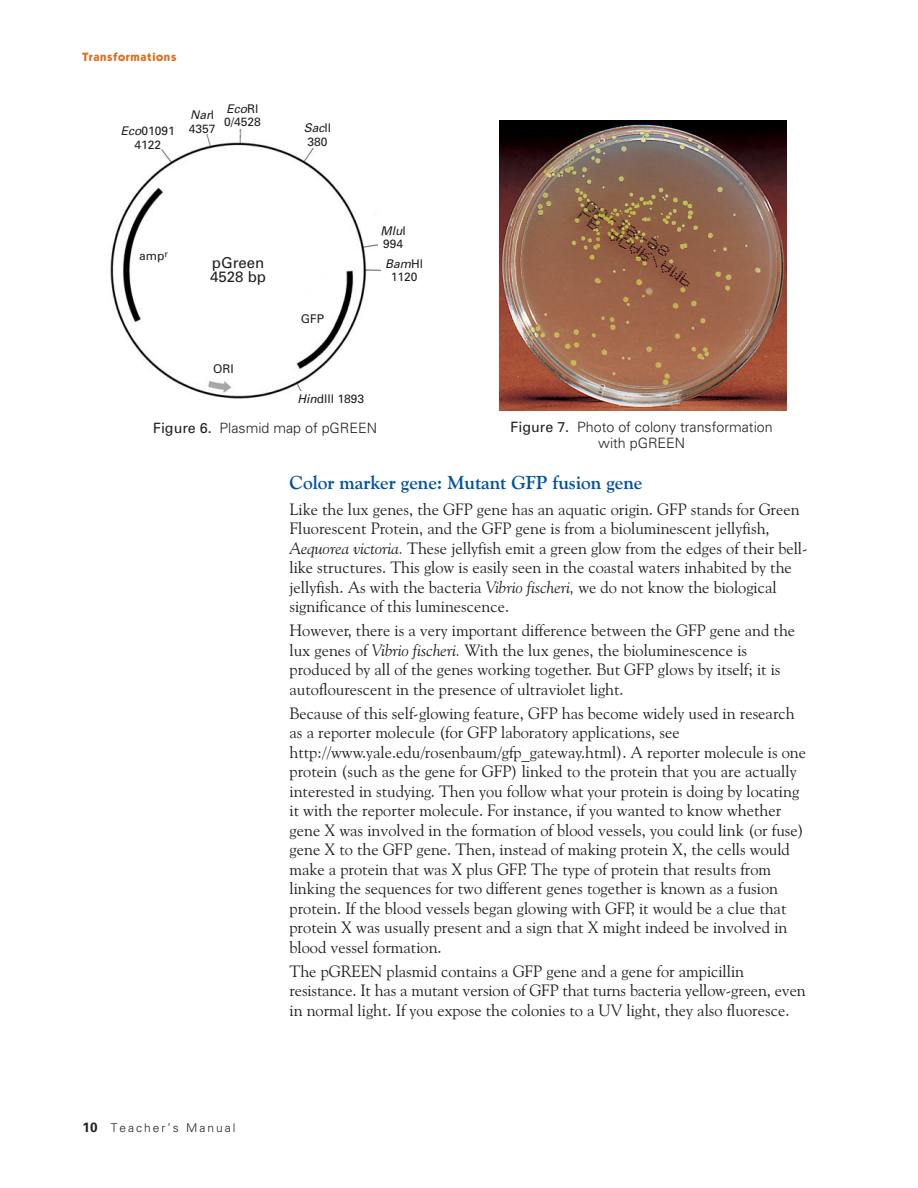
<style>
.page{position:relative;width:918px;height:1188px;background:#fff}
.page>*{position:absolute;margin:0;border:0;box-sizing:border-box;transform-origin:0 0}
.t1{font:700 18.75px "Goudy Old Style BT";color:#0153a0}
.t2{font:16.5px/19.5px "Goudy Old Style BT";color:#231f20}
.t3{font:15px/13.5px "Univers";color:#231f20}
.t4{font:300 14.25px/15.8px "Univers";color:#231f20;text-align:center}
.t5{font:12px/13.5px "Univers";color:#231f20;text-align:center}
.t6{font:300 12px "Univers";letter-spacing:.165em;color:#231f20}
.t7{font:700 12px "Kabel IT Cby BT";letter-spacing:.055em;color:#db6d1b}
.s1{font-style:italic}
.s2{font-weight:400}
.s3{font-weight:700;font-size:13.5px}
</style>
<div class="page">
<img style="left:500px;top:121px;width:286px;height:289px">
<img style="left:110px;top:129px;width:287px;height:270px">
<div style="left:135px;top:133px;width:46px;height:16px;background:#fff"></div>
<div style="left:193px;top:114px;width:22px;height:20px;background:#fff"></div>
<div style="left:300px;top:128px;width:29px;height:19px;background:#fff"></div>
<div style="left:379px;top:236px;width:28px;height:19px;background:#fff"></div>
<div style="left:381px;top:261px;width:29px;height:19px;background:#fff"></div>
<div style="left:293px;top:392px;width:28px;height:26px;background:#fff"></div>
<div style="left:135px;top:249px;width:29px;height:19px;background:#fff"></div>
<div style="left:301px;top:306px;width:29px;height:19px;background:#fff"></div>
<div style="left:208px;top:359px;width:29px;height:20px;background:#fff"></div>
<div style="left:215px;top:258px;width:47px;height:24px;background:#fff"></div>
<p class="t7" style="left:82px;top:53px;width:95px">Transformations</p>
<p class="t5" style="left:121px;top:125px;width:56px"><span class="s1">Eco</span>01091<br>4122</p>
<p class="t5" style="left:189px;top:109px;width:28px;text-align:left"><span class="s1">Nar</span>l<br>4357</p>
<p class="t5" style="left:224px;top:103px;width:38px;text-align:left"><span class="s1">Eco</span>R l<br>0/4528</p>
<p class="t5" style="left:139px;top:250px;width:30px">amp<sup>r</sup></p>
<p class="t3" style="left:210px;top:257px;width:57px">pGreen<br>4528 bp</p>
<p class="t5" style="left:213px;top:363px;width:22px">ORI</p>
<p class="t5" style="left:304px;top:122px;width:29px"><span class="s1">Sac</span>l l<br>380</p>
<p class="t5" style="left:301px;top:313px;width:25px">GFP</p>
<p class="t5" style="left:380px;top:225px;width:27px;text-align:left"><span class="s1">Mlu</span>l<br>994</p>
<p class="t5" style="left:385px;top:258px;width:39px"><span class="s1">Bam</span>H l<br>1120</p>
<p class="t5" style="left:298px;top:393px;width:68px"><span class="s1">Hin</span>dlll 1893</p>
<p class="t4" style="left:153px;top:421px;width:226px"><span class="s2">Figure 6.</span> Plasmid map of pGREEN</p>
<p class="t4" style="left:511px;top:420px;width:264px"><span class="s2">Figure 7.</span> Photo of colony transformation with pGREEN</p>
<p class="t6" style="left:82px;top:1123px;width:155px"><span class="s3">10</span> Teacher’s Manual</p>
<p class="t1" style="left:290px;top:474px;width:354px">Color marker gene: Mutant GFP fusion gene</p>
<p class="t2" style="left:290px;top:500px;width:520px">Like the lux genes, the GFP gene has an aquatic origin. GFP stands for Green Fluorescent Protein, and the GFP gene is from a bioluminescent jellyfish, <span class="s1">Aequorea victoria.</span> These jellyfish emit a green glow from the edges of their bell&shy;like structures. This glow is easily seen in the coastal waters inhabited by the jellyfish. As with the bacteria <span class="s1">Vibrio fischeri,</span> we do not know the biological significance of this luminescence.</p>
<p class="t2" style="left:290px;top:622px;width:507px">However, there is a very important difference between the GFP gene and the lux genes of <span class="s1">Vibrio fischeri.</span> With the lux genes, the bioluminescence is produced by all of the genes working together. But GFP glows by itself; it is autoflourescent in the presence of ultraviolet light.</p>
<p class="t2" style="left:290px;top:704px;width:518px">Because of this self-glowing feature, GFP has become widely used in research as a reporter molecule (for GFP laboratory applications, see http://www.yale.edu/rosenbaum/gfp_gateway.html). A reporter molecule is one protein (such as the gene for GFP) linked to the protein that you are actually interested in studying. Then you follow what your protein is doing by locating it with the reporter molecule. For instance, if you wanted to know whether gene X was involved in the formation of blood vessels, you could link (or fuse) gene X to the GFP gene. Then, instead of making protein X, the cells would make a protein that was X plus GFP. The type of protein that results from linking the sequences for two different genes together is known as a fusion protein. If the blood vessels began glowing with GFP, it would be a clue that protein X was usually present and a sign that X might indeed be involved in blood vessel formation.</p>
<p class="t2" style="left:290px;top:962px;width:518px">The pGREEN plasmid contains a GFP gene and a gene for ampicillin resistance. It has a mutant version of GFP that turns bacteria yellow-green, even in normal light. If you expose the colonies to a UV light, they also fluoresce.</p>
</div>
